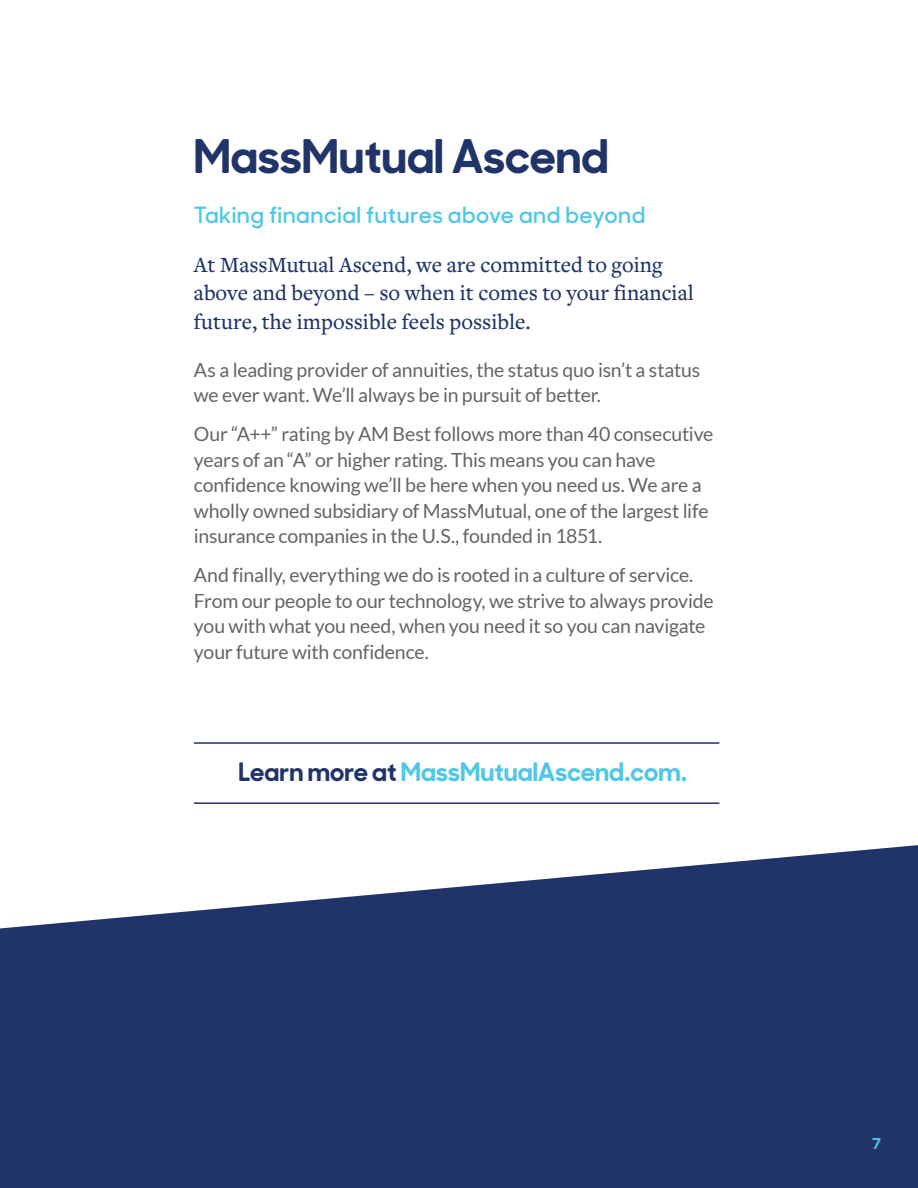
<style>
.page{position:relative;width:918px;height:1188px;background:#fff}
.page>*{position:absolute;margin:0;border:0;box-sizing:border-box;transform-origin:0 0}
.t1{font:700 46.5px "MM Sharp Sans";color:#21346a}
.t2{font:700 25.5px "MM Sharp Sans";color:#50c7e8}
.t3{font:500 22.5px/28.5px "Freight Text Pro";color:#21346a}
.t4{font:600 22.5px "MM Sharp Sans";letter-spacing:.02em;color:#50c7e8}
.t5{font:19.5px/25.5px "Lato";letter-spacing:-.01em;color:#636466}
.t6{font:700 15px "MM Sharp Sans";color:#50c7e8}
.s1{color:#21346a}
</style>
<div class="page">
<svg style="left:0;top:845px;width:918px;height:343px;background:#3c4c7c"></svg>
<hr style="left:194px;top:742px;width:525px;height:2px;background:#21346a">
<hr style="left:194px;top:802px;width:525px;height:2px;background:#21346a">
<h1 class="t1" style="left:194px;top:118px;width:416px">MassMutual Ascend</h1>
<p class="t4" style="left:194px;top:197px;width:453px">Taking financial futures above and beyond</p>
<p class="t3" style="left:194px;top:249px;width:501px">At MassMutual Ascend, we are committed to going above and beyond – so when it comes to your financial future, the impossible feels possible.</p>
<p class="t5" style="left:194px;top:357px;width:508px">As a leading provider of annuities, the status quo isn’t a status we ever want. We’ll always be in pursuit of better.</p>
<p class="t5" style="left:194px;top:421px;width:521px">Our “A++” rating by AM Best follows more than 40 consecutive years of an “A” or higher rating. This means you can have confidence knowing we’ll be here when you need us. We are a wholly owned subsidiary of MassMutual, one of the largest life insurance companies in the U.S., founded in 1851.</p>
<p class="t5" style="left:194px;top:562px;width:521px">And finally, everything we do is rooted in a culture of service.<br>From our people to our technology, we strive to always provide you with what you need, when you need it so you can navigate your future with confidence.</p>
<h2 class="t2" style="left:238px;top:751px;width:450px"><span class="s1">Learn more at</span> MassMutualAscend.com.</h2>
<p class="t6" style="left:872px;top:1131px;width:11px">7</p>
</div>
